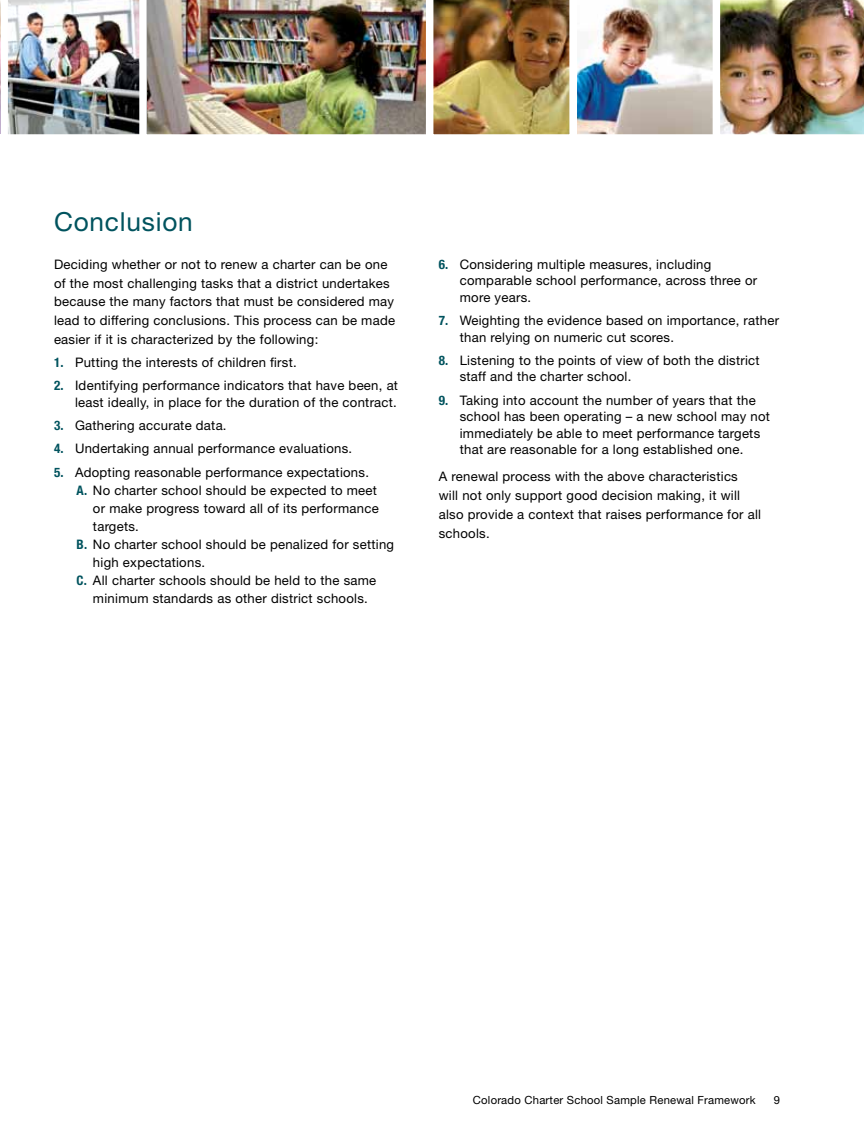
<style>
.page{position:relative;width:864px;height:1134px;background:#fff}
.page>*{position:absolute;margin:0;border:0;box-sizing:border-box;transform-origin:0 0}
.t1{font:26.25px "Helvetica Neue";letter-spacing:.03em;color:#00535e}
.t2{font:13.2px/16.5px "Helvetica Neue";letter-spacing:.02em;color:#000}
.t3{font:11.25px "Helvetica Neue";letter-spacing:.02em;color:#000}
.s1{font-weight:700;font-stretch:condensed;color:#00535e}
</style>
<div class="page">
<img style="left:0;top:0;width:139px;height:135px">
<img style="left:139px;top:0;width:287px;height:135px">
<img style="left:433px;top:0;width:431px;height:135px">
<h1 class="t1" style="left:54px;top:206px;width:140px">Conclusion</h1>
<p class="t2" style="left:54px;top:255px;width:343px;line-height:18.8px">Deciding whether or not to renew a charter can be one of the most challenging tasks that a district undertakes because the many factors that must be considered may lead to differing conclusions. This process can be made easier if it is characterized by the following:</p>
<p class="t2" style="left:54px;top:354px;width:244px"><span class="s1">1.</span> Putting the interests of children first.</p>
<p class="t2" style="left:54px;top:377px;width:346px;text-align:right"><span class="s1">2.</span> I dentifying performance indicators that have been, at least ideally, in place for the duration of the contract.</p>
<p class="t2" style="left:54px;top:417px;width:174px"><span class="s1">3.</span> Gathering accurate data.</p>
<p class="t2" style="left:54px;top:440px;width:300px"><span class="s1">4.</span> Undertaking annual performance evaluations.</p>
<p class="t2" style="left:54px;top:463px;width:317px"><span class="s1">5.</span> Adopting reasonable performance expectations.</p>
<p class="t2" style="left:76px;top:481px;width:302px"><span class="s1">a.</span> No charter school should be expected to meet</p>
<p class="t2" style="left:93px;top:499px;width:287px">or make progress toward all of its performance</p>
<p class="t2" style="left:93px;top:517px;width:47px">targets.</p>
<p class="t2" style="left:76px;top:535px;width:319px"><span class="s1">b.</span> No charter school should be penalized for setting</p>
<p class="t2" style="left:93px;top:553px;width:114px">high expectations.</p>
<p class="t2" style="left:76px;top:571px;width:301px"><span class="s1">c.</span> All charter schools should be held to the same</p>
<p class="t2" style="left:93px;top:589px;width:276px">minimum standards as other district schools.</p>
<p class="t2" style="left:460px;top:256px;width:299px;text-indent:-21px"><span class="s1">6.</span> Considering multiple measures, including comparable school performance, across three or more years.</p>
<p class="t2" style="left:460px;top:312px;width:321px;text-indent:-21px"><span class="s1">7.</span> Weighting the evidence based on importance, rather than relying on numeric cut scores.</p>
<p class="t2" style="left:460px;top:352px;width:301px;text-indent:-21px"><span class="s1">8.</span> Listening to the points of view of both the district staff and the charter school.</p>
<p class="t2" style="left:460px;top:391px;width:312px;text-indent:-21px"><span class="s1">9.</span> Taking into account the number of years that the school has been operating – a new school may not immediately be able to meet performance targets that are reasonable for a long established one.</p>
<p class="t2" style="left:439px;top:467px;width:324px;line-height:18.8px">A renewal process with the above characteristics<br>will not only support good decision making, it will also provide a context that raises performance for all schools.</p>
<p class="t3" style="left:473px;top:1094px;width:284px">Colorado Charter School Sample Renewal Framework</p>
<p class="t3" style="left:774px;top:1094px;width:8px">9</p>
</div>
